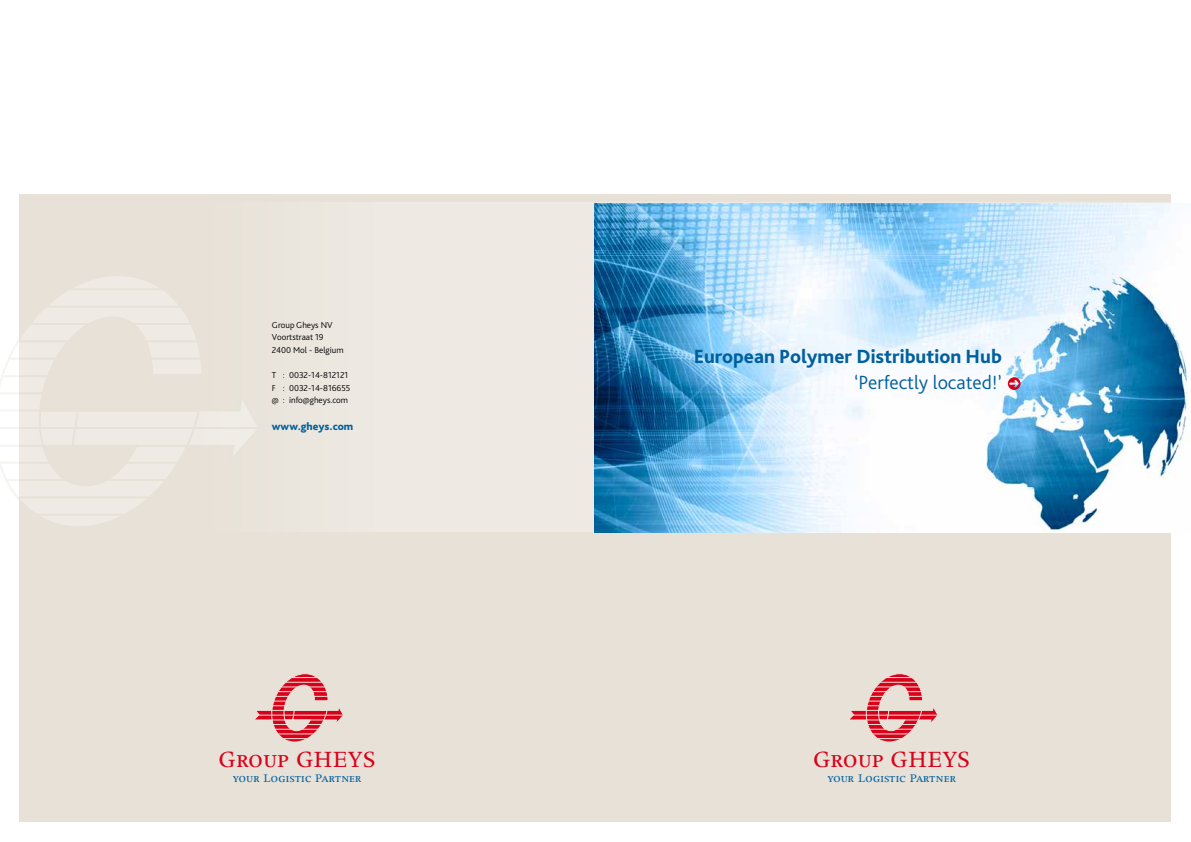
<style>
.page{position:relative;width:1191px;height:842px;background:#fff}
.page>*{position:absolute;margin:0;border:0;box-sizing:border-box;transform-origin:0 0}
.t1{font:26.3px "Apollo MT SC";letter-spacing:.015em;color:#da001a}
.t2{font:800 20px "Bliss Pro";color:#00609e}
.t3{font:300 20px "Bliss Pro";color:#00609e}
.t4{font:13.2px "Apollo MT SC";letter-spacing:.015em;color:#00609e}
.t5{font:800 11px "Bliss Pro";color:#00609e}
.t6{font:300 9px/12.6px "Bliss Pro";color:#000}
</style>
<div class="page">
<div style="left:20px;top:195px;width:1151px;height:627px;background:#e7e1d7"></div>
<div style="left:20px;top:202px;width:1151px;height:330px;background:#eee9e2"></div>
<svg style="left:255px;top:673px;width:88px;height:69px"></svg>
<svg style="left:849px;top:673px;width:89px;height:69px"></svg>
<img style="left:594px;top:203px;width:596px;height:329px">
<svg style="left:1007px;top:377px;width:13px;height:13px"></svg>
<svg style="left:0;top:273px;width:220px;height:256px"></svg>
<hr style="left:70px;top:288px;width:92px;height:2px;background:#e7e1d7">
<hr style="left:46px;top:306px;width:135px;height:2px;background:#e7e1d7">
<hr style="left:133px;top:323px;width:58px;height:2px;background:#e7e1d7">
<hr style="left:30px;top:323px;width:59px;height:2px;background:#e7e1d7">
<hr style="left:19px;top:340px;width:49px;height:2px;background:#e7e1d7">
<hr style="left:146px;top:340px;width:52px;height:2px;background:#e7e1d7">
<hr style="left:9px;top:358px;width:47px;height:2px;background:#e7e1d7">
<hr style="left:152px;top:358px;width:49px;height:2px;background:#e7e1d7">
<hr style="left:3px;top:375px;width:44px;height:2px;background:#e7e1d7">
<hr style="left:0;top:392px;width:42px;height:2px;background:#e7e1d7">
<hr style="left:0;top:427px;width:259px;height:2px;background:#e7e1d7">
<hr style="left:127px;top:462px;width:50px;height:2px;background:#e7e1d7">
<hr style="left:0;top:462px;width:49px;height:2px;background:#e7e1d7">
<hr style="left:0;top:445px;width:186px;height:2px;background:#e7e1d7">
<hr style="left:0;top:409px;width:198px;height:2px;background:#e7e1d7">
<hr style="left:107px;top:479px;width:58px;height:2px;background:#e7e1d7">
<hr style="left:6px;top:479px;width:60px;height:2px;background:#e7e1d7">
<hr style="left:17px;top:496px;width:132px;height:2px;background:#e7e1d7">
<hr style="left:36px;top:514px;width:89px;height:2px;background:#e7e1d7">
<p class="t6" style="left:272px;top:318px;width:73px">Group Gheys NV<br>Voortstraat 19<br>2400 Mol - Belgium</p>
<p class="t6" style="left:272px;top:369px;width:80px">T : 0032-14-812121<br>F : 0032-14-816655 @ : info@gheys.com</p>
<p class="t5" style="left:272px;top:419px;width:83px">www.gheys.com</p>
<h1 class="t1" style="left:219px;top:746px;width:158px">Group GHEYS</h1>
<h3 class="t4" style="left:233px;top:772px;width:130px">your Logistic Partner</h3>
<h2 class="t2" style="left:694px;top:344px;width:310px">European Polymer Distribution Hub</h2>
<h2 class="t3" style="left:854px;top:370px;width:149px">‘Perfectly located!’</h2>
<h1 class="t1" style="left:813px;top:746px;width:158px">Group GHEYS</h1>
<h3 class="t4" style="left:827px;top:772px;width:130px">your Logistic Partner</h3>
</div>
